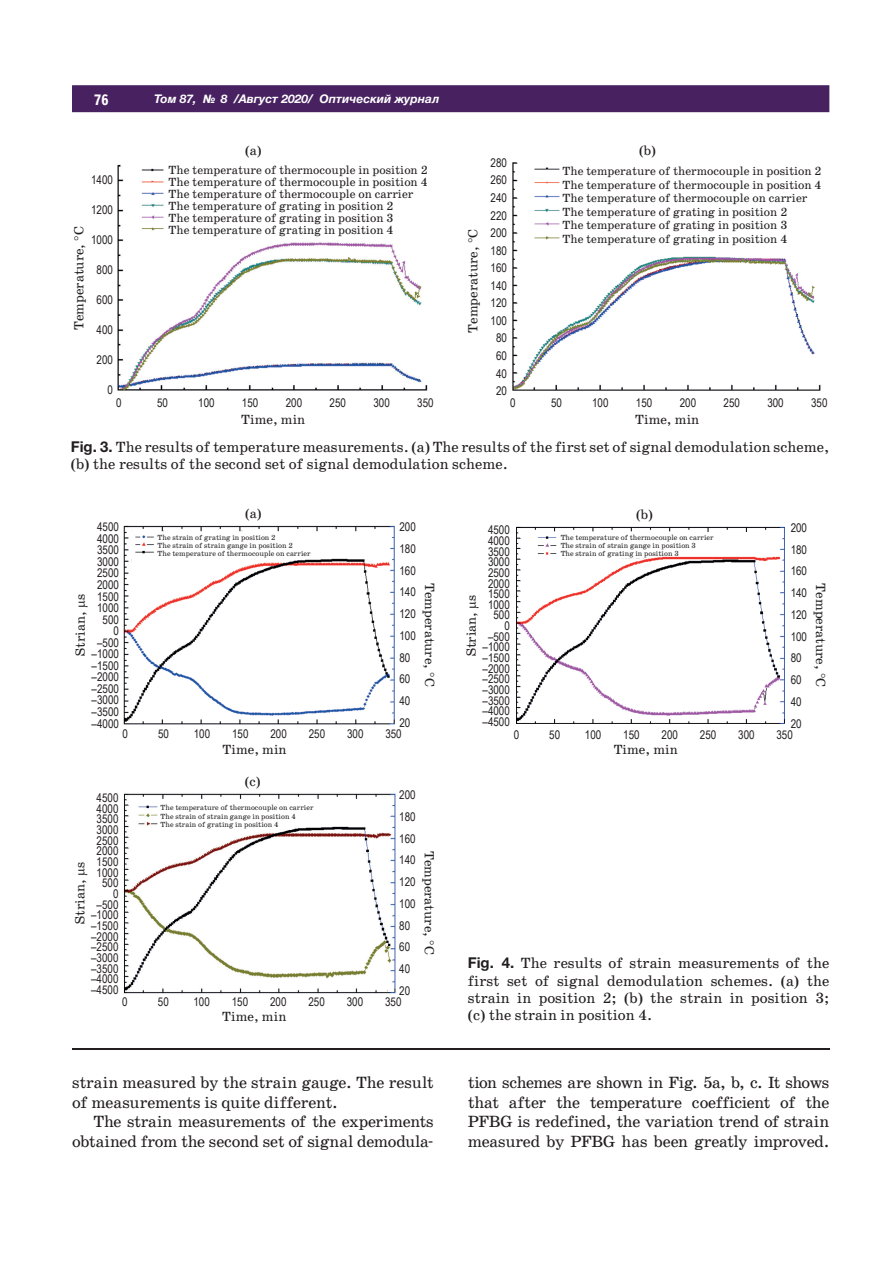
<style>
.page{position:relative;width:893px;height:1263px;background:#fff}
.page>*{position:absolute;margin:0;border:0;box-sizing:border-box;transform-origin:0 0}
.t1{font:16.5px/19.5px "School Book C";letter-spacing:-.015em;color:#231f20}
.t2{font:15px/17.2px "School Book C";color:#231f20}
.t3{font:700 15px "Text Book C";color:#fff;scale:.9 1}
.t4{font:13.5px "School Book C";color:#231f20}
.t5{font:12px/10.6px "Arial Narrow";color:#231f20;text-align:right}
.t6{font:12px/12px "School Book C";color:#231f20}
.t7{font:italic 700 12px "Helvetica Neue Cyr";color:#fff}
.t8{font:7.5px/8.2px "School Book C";color:#231f20}
.s1{font-family:"Helvetica Neue Cyr";font-weight:700}
</style>
<div class="page">
<div style="left:72px;top:85px;width:757px;height:27px;background:#482160"></div>
<img style="left:117px;top:164px;width:311px;height:227px">
<img style="left:512px;top:162px;width:309px;height:229px">
<img style="left:123px;top:793px;width:273px;height:201px">
<img style="left:123px;top:525px;width:272px;height:200px">
<img style="left:516px;top:526px;width:269px;height:198px">
<hr style="left:72px;top:1048px;width:757px;height:1px;background:#231f20">
<p class="t3" style="left:94px;top:94px;width:17px">76</p>
<p class="t7" style="left:154px;top:95px;width:287px">Том 87, № 8 /Август 2020/ Оптический журнал</p>
<p class="t5" style="left:91px;top:175px;width:23px">1400</p>
<p class="t5" style="left:91px;top:205px;width:23px">1200</p>
<p class="t5" style="left:91px;top:235px;width:23px">1000</p>
<p class="t5" style="left:97px;top:265px;width:18px">800</p>
<p class="t5" style="left:97px;top:295px;width:18px">600</p>
<p class="t5" style="left:97px;top:325px;width:18px">400</p>
<p class="t5" style="left:97px;top:355px;width:18px">200</p>
<p class="t5" style="left:107px;top:385px;width:7px">0</p>
<p class="t4" style="left:74px;top:330px;width:105px;rotate:-90deg">Temperature, ❑C</p>
<p class="t4" style="left:245px;top:145px;width:18px">(a)</p>
<p class="t6" style="left:168px;top:165px;width:260px">The temperature of thermocouple in position 2<br>The temperature of thermocouple in position 4<br>The temperature of thermocouple on carrier The temperature of grating in position 2<br>The temperature of grating in position 3<br>The temperature of grating in position 4</p>
<p class="t5" style="left:116px;top:398px;width:7px">0</p>
<p class="t5" style="left:157px;top:398px;width:12px">50</p>
<p class="t5" style="left:198px;top:398px;width:18px">100</p>
<p class="t5" style="left:242px;top:398px;width:18px">150</p>
<p class="t5" style="left:286px;top:398px;width:18px">200</p>
<p class="t5" style="left:329px;top:398px;width:18px">250</p>
<p class="t5" style="left:373px;top:398px;width:18px">300</p>
<p class="t5" style="left:417px;top:398px;width:18px">350</p>
<p class="t4" style="left:468px;top:333px;width:105px;rotate:-90deg">Temperature, ❑C</p>
<p class="t5" style="left:490px;top:154px;width:18px;line-height:17.5px;text-align:center">280<br>260<br>240<br>220<br>200<br>180<br>160<br>140<br>120<br>100<br>80<br>60<br>40<br>20</p>
<p class="t4" style="left:639px;top:145px;width:18px">(b)</p>
<p class="t6" style="left:562px;top:165px;width:260px;line-height:13.5px">The temperature of thermocouple in position 2<br>The temperature of thermocouple in position 4<br>The temperature of thermocouple on carrier The temperature of grating in position 2<br>The temperature of grating in position 3<br>The temperature of grating in position 4</p>
<p class="t5" style="left:510px;top:398px;width:7px">0</p>
<p class="t5" style="left:551px;top:398px;width:12px">50</p>
<p class="t5" style="left:592px;top:398px;width:18px">100</p>
<p class="t5" style="left:636px;top:398px;width:18px">150</p>
<p class="t5" style="left:679px;top:398px;width:18px">200</p>
<p class="t5" style="left:723px;top:398px;width:18px">250</p>
<p class="t5" style="left:767px;top:398px;width:18px">300</p>
<p class="t5" style="left:811px;top:398px;width:18px">350</p>
<p class="t4" style="left:635px;top:415px;width:66px">Time, min</p>
<p class="t2" style="left:71px;top:439px;width:760px"><span class="s1">Fig. 3.</span> The results of temperature measurements. (a) The results of the first set of signal demodulation scheme, (b) the results of the second set of signal demodulation scheme.</p>
<p class="t4" style="left:241px;top:415px;width:66px">Time, min</p>
<p class="t5" style="left:92px;top:521px;width:29px;line-height:11.6px">4500<br>4000<br>3500<br>3000<br>2500<br>2000<br>1500<br>1000<br>500<br>0 –500 –1000 –1500 –2000 –2500 –3000 –3500 –4000</p>
<p class="t4" style="left:75px;top:656px;width:63px;rotate:-90deg">Strian, s</p>
<p class="t4" style="left:245px;top:509px;width:18px">(a)</p>
<p class="t5" style="left:399px;top:516px;width:18px;line-height:21.8px;text-align:left">200<br>180<br>160<br>140<br>120<br>100<br>80<br>60<br>40<br>20</p>
<p class="t8" style="left:158px;top:534px;width:155px">The strain of grating in position 2<br>The strain of strain gange in position 2<br>The temperature of thermocouple on carrier</p>
<p class="t5" style="left:482px;top:525px;width:29px">4500<br>4000<br>3500<br>3000<br>2500<br>2000<br>1500<br>1000<br>500<br>0 –500 –1000 –1500 –2000 –2500 –3000 –3500 –4000 –4500</p>
<p class="t4" style="left:434px;top:583px;width:105px;rotate:90deg">Temperature, ❑C</p>
<p class="t4" style="left:466px;top:656px;width:63px;rotate:-90deg">Strian, s</p>
<p class="t4" style="left:636px;top:509px;width:18px">(b)</p>
<p class="t8" style="left:560px;top:534px;width:155px">The temperature of thermocouple on carrier<br>The strain of strain gange in position 3<br>The strain of grating in position 3</p>
<p class="t5" style="left:790px;top:517px;width:18px;line-height:21.8px;text-align:left">200<br>180<br>160<br>140<br>120<br>100<br>80<br>60<br>40<br>20</p>
<p class="t4" style="left:825px;top:583px;width:105px;rotate:90deg">Temperature, ❑C</p>
<p class="t5" style="left:123px;top:729px;width:7px">0</p>
<p class="t5" style="left:158px;top:729px;width:12px">50</p>
<p class="t5" style="left:194px;top:729px;width:18px">100</p>
<p class="t5" style="left:232px;top:729px;width:18px">150</p>
<p class="t5" style="left:270px;top:729px;width:18px">200</p>
<p class="t5" style="left:309px;top:729px;width:18px">250</p>
<p class="t5" style="left:347px;top:729px;width:18px">300</p>
<p class="t5" style="left:385px;top:729px;width:18px">350</p>
<p class="t4" style="left:222px;top:744px;width:66px">Time, min</p>
<p class="t4" style="left:245px;top:776px;width:17px">(c)</p>
<p class="t5" style="left:91px;top:792px;width:29px">4500<br>4000<br>3500<br>3000<br>2500<br>2000<br>1500<br>1000<br>500<br>0 –500 –1000 –1500 –2000 –2500 –3000 –3500 –4000 –4500</p>
<p class="t8" style="left:160px;top:804px;width:155px">The temperature of thermocouple on carrier<br>The strain of strain gange in position 4<br>The strain of grating in position 4</p>
<p class="t4" style="left:75px;top:924px;width:63px;rotate:-90deg">Strian, s</p>
<p class="t5" style="left:399px;top:784px;width:18px;line-height:21.8px;text-align:left">200<br>180<br>160<br>140<br>120<br>100<br>80<br>60<br>40<br>20</p>
<p class="t4" style="left:434px;top:851px;width:105px;rotate:90deg">Temperature, ❑C</p>
<p class="t5" style="left:122px;top:997px;width:7px">0</p>
<p class="t5" style="left:158px;top:997px;width:12px">50</p>
<p class="t5" style="left:193px;top:997px;width:18px">100</p>
<p class="t5" style="left:232px;top:997px;width:18px">150</p>
<p class="t5" style="left:270px;top:997px;width:18px">200</p>
<p class="t5" style="left:308px;top:997px;width:18px">250</p>
<p class="t5" style="left:347px;top:997px;width:18px">300</p>
<p class="t5" style="left:385px;top:997px;width:18px">350</p>
<p class="t4" style="left:222px;top:1012px;width:66px">Time, min</p>
<h1 class="t1" style="left:72px;top:1074px;width:363px">strain measured by the strain gauge. The result of measurements is quite different.</h1>
<h1 class="t1" style="left:72px;top:1113px;width:363px;text-align:right">The strain measurements of the experiments obtained from the second set of signal demodula-</h1>
<p class="t5" style="left:513px;top:729px;width:7px">0</p>
<p class="t5" style="left:549px;top:729px;width:12px">50</p>
<p class="t5" style="left:585px;top:729px;width:18px">100</p>
<p class="t5" style="left:623px;top:729px;width:18px">150</p>
<p class="t5" style="left:661px;top:729px;width:18px">200</p>
<p class="t5" style="left:699px;top:729px;width:18px">250</p>
<p class="t5" style="left:738px;top:729px;width:18px">300</p>
<p class="t5" style="left:776px;top:729px;width:18px">350</p>
<p class="t4" style="left:613px;top:745px;width:66px">Time, min</p>
<p class="t2" style="left:468px;top:956px;width:363px;text-align:justify"><span class="s1">Fig. 4.</span> The results of strain measurements of the first set of signal demodulation schemes. (a) the strain in position 2; (b) the strain in position 3; (c) the strain in position 4.</p>
<h1 class="t1" style="left:468px;top:1074px;width:363px;text-align:justify">tion schemes are shown in Fig. 5a, b, c. It shows that after the temperature coefficient of the PFBG is redefined, the variation trend of strain measured by PFBG has been greatly improved.</h1>
</div>
